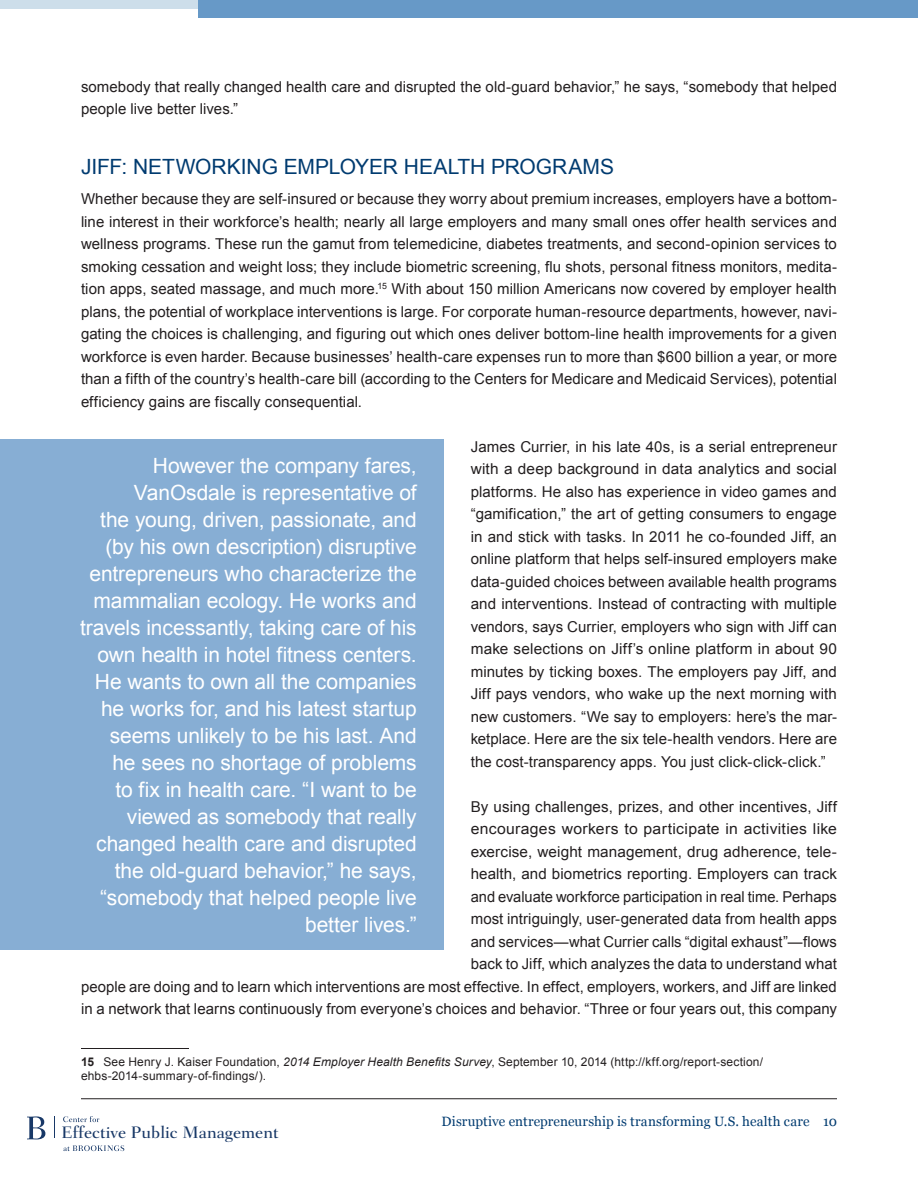
<style>
.page{position:relative;width:918px;height:1188px;background:#fff}
.page>*{position:absolute;margin:0;border:0;box-sizing:border-box;transform-origin:0 0}
.PullQuoteonLeftSide{font:21px/27px "Arial";letter-spacing:-.005em;color:#fff;text-align:right}
.Blue_Section_Header{font:21px "Arial";color:#003b70}
.t1{font:500 16.95px "Fairfield LT Std";color:#183867}
.BodyText{font:15px/22.5px "Arial";letter-spacing:.005em;color:#231f20;text-align:justify}
.t2{font:13.5px "Georgia";letter-spacing:.01em;color:#003b70}
.t3{font:12px/13.5px "Arial";letter-spacing:.01em;color:#231f20}
.s1{font-weight:700}
.s2{font-style:italic}
</style>
<div class="page">
<hr style="left:81px;top:1098px;width:756px;height:1px;background:#231f20">
<svg style="left:63px;top:1116px;width:36px;height:6px"></svg>
<svg style="left:63px;top:1145px;width:61px;height:6px"></svg>
<svg style="left:54px;top:1116px;width:1px;height:22px"></svg>
<svg style="left:27px;top:1116px;width:18px;height:23px"></svg>
<div style="left:198px;top:0;width:720px;height:18px;background:#6799c7"></div>
<div style="left:0;top:0;width:198px;height:9px;background:#cddeea"></div>
<hr style="left:81px;top:1048px;width:108px;height:1px;background:#231f20">
<div style="left:0;top:440px;width:444px;height:510px;background:#87aed4"></div>
<p class="BodyText" style="left:81px;top:76px;width:758px">somebody that really changed health care and disrupted the old-guard behavior,” he says, “somebody that helped people live better lives.”</p>
<p class="Blue_Section_Header" style="left:81px;top:153px;width:535px">JIFF: NETWORKING EMPLOYER HEALTH PROGRAMS</p>
<p class="BodyText" style="left:81px;top:188px;width:758px">Whether because they are self-insured or because they worry about premium increases, employers have a bottom&shy;line interest in their workforce’s health; nearly all large employers and many small ones offer health services and wellness programs. These run the gamut from telemedicine, diabetes treatments, and second-opinion services to smoking cessation and weight loss; they include biometric screening, flu shots, personal fitness monitors, medita&shy;tion apps, seated massage, and much more.<sup>15</sup> With about 150 million Americans now covered by employer health plans, the potential of workplace interventions is large. For corporate human-resource departments, however, navi&shy;gating the choices is challenging, and figuring out which ones deliver bottom-line health improvements for a given workforce is even harder. Because businesses’ health-care expenses run to more than $600 billion a year, or more than a fifth of the country’s health-care bill (according to the Centers for Medicare and Medicaid Services), potential efficiency gains are fiscally consequential.</p>
<p class="BodyText" style="left:471px;top:436px;width:368px">James Currier, in his late 40s, is a serial entrepreneur with a deep background in data analytics and social platforms. He also has experience in video games and “gamification,” the art of getting consumers to engage in and stick with tasks. In 2011 he co-founded Jiff, an online platform that helps self-insured employers make data-guided choices between available health programs and interventions. Instead of contracting with multiple vendors, says Currier, employers who sign with Jiff can make selections on Jiff’s online platform in about 90 minutes by ticking boxes. The employers pay Jiff, and Jiff pays vendors, who wake up the next morning with new customers. “We say to employers: here’s the mar&shy;ketplace. Here are the six tele-health vendors. Here are the cost-transparency apps. You just click-click-click.”</p>
<p class="BodyText" style="left:81px;top:796px;width:758px;text-align:right">By using challenges, prizes, and other incentives, Jiff<br>encourages workers to participate in activities like<br>exercise, weight management, drug adherence, tele-<br>health, and biometrics reporting. Employers can track<br>and evaluate workforce participation in real time. Perhaps<br>most intriguingly, user-generated data from health apps<br>and services—what Currier calls “digital exhaust”—flows<br>back to Jiff, which analyzes the data to understand what<br>people are doing and to learn which interventions are most effective. In effect, employers, workers, and Jiff are linked in a network that learns continuously from everyone’s choices and behavior. “Three or four years out, this company</p>
<p class="PullQuoteonLeftSide" style="left:80px;top:452px;width:338px">However the company fares,<br>VanOsdale is representative of<br>the young, driven, passionate, and (by his own description) disruptive entrepreneurs who characterize the mammalian ecology. He works and travels incessantly, taking care of his own health in hotel fitness centers.<br>He wants to own all the companies he works for, and his latest startup seems unlikely to be his last. And<br>he sees no shortage of problems<br>to fix in health care. “I want to be viewed as somebody that really changed health care and disrupted the old-guard behavior,” he says, “somebody that helped people live better lives.”</p>
<p class="t3" style="left:81px;top:1056px;width:684px"><span class="s1">15</span> See Henry J. Kaiser Foundation, <span class="s2">2014 Employer Health Benefits Survey</span>, September 10, 2014 (http://kff.org/report-section/ ehbs-2014-summary-of-findings/).</p>
<p class="t1" style="left:61px;top:1123px;width:219px">Effective Public Management</p>
<p class="t2" style="left:442px;top:1112px;width:397px">Disruptive entrepreneurship is transforming U.S. health care 10</p>
</div>
